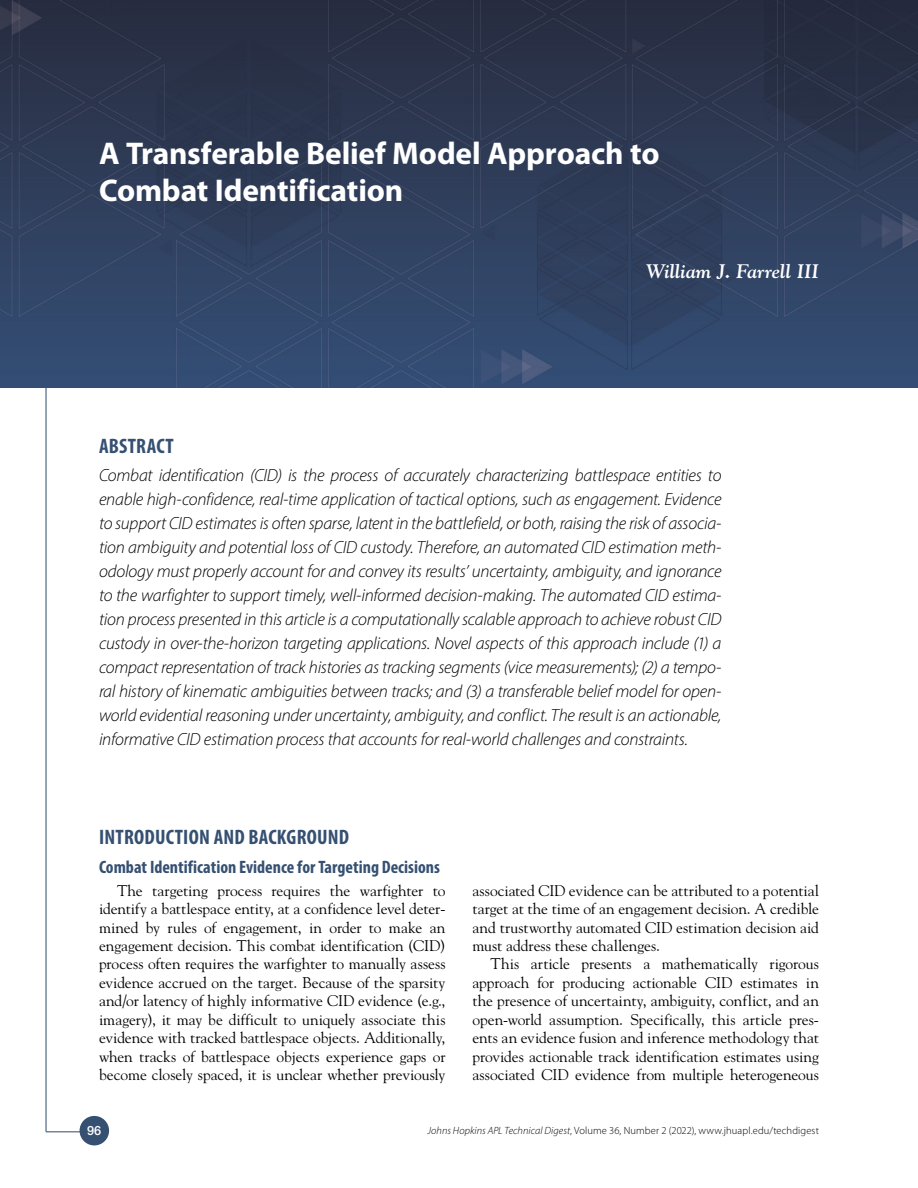
<style>
.page{position:relative;width:918px;height:1188px;background:#fff}
.page>*{position:absolute;margin:0;border:0;box-sizing:border-box;transform-origin:0 0}
.ArticleTitle{font:700 31.5px/37.2px "Myriad Pro";letter-spacing:-.005em;color:#fff}
.t1{font:700 condensed 21px "Myriad Pro";letter-spacing:.01em;color:#365072}
.Authors{font:italic 700 19.5px "Hopkins Goudy";letter-spacing:-.005em;color:#fff}
.H2_AfterH1{font:700 condensed 18px "Myriad Pro";color:#365072}
.Abstract{font:italic 300 17.7px/24px "Myriad Pro";letter-spacing:-.015em;color:#000;text-align:justify}
.Body{font:15.45px/18.5px "Hopkins Goudy";letter-spacing:-.005em;color:#000;text-align:justify}
.t2{font:500 12.75px "Helvetica Neue LT Std";color:#fff}
.t3{font:300 10.5px "Myriad Pro";letter-spacing:.01em;color:#000}
.s1{font-style:italic}
</style>
<div class="page">
<hr style="left:46px;top:51px;width:1px;height:1081px;background:#365072">
<hr style="left:46px;top:1132px;width:36px;height:1px;background:#365072">
<div style="left:80px;top:1116px;width:29px;height:29px;background:#365072;border-radius:50%"></div>
<img style="left:0;top:0;width:918px;height:387px">
<p class="ArticleTitle" style="left:99px;top:134px;width:562px">A Transferable Belief Model Approach to<br>Combat Identification</p>
<p class="Authors" style="left:646px;top:259px;width:174px">William J. Farrell III</p>
<h1 class="t1" style="left:99px;top:433px;width:76px">ABSTRACT</h1>
<p class="Abstract" style="left:99px;top:463px;width:624px">Combat identification (CID) is the process of accurately characterizing battlespace entities to enable high-confidence, real-time application of tactical options, such as engagement. Evidence to support CID estimates is often sparse, latent in the battlefield, or both, raising the risk of associa&shy;tion ambiguity and potential loss of CID custody. Therefore, an automated CID estimation meth&shy;odology must properly account for and convey its results’ uncertainty, ambiguity, and ignorance to the warfighter to support timely, well-informed decision-making. The automated CID estima&shy;tion process presented in this article is a computationally scalable approach to achieve robust CID custody in over-the-horizon targeting applications. Novel aspects of this approach include (1) a compact representation of track histories as tracking segments (vice measurements); (2) a tempo&shy;ral history of kinematic ambiguities between tracks; and (3) a transferable belief model for open&shy;world evidential reasoning under uncertainty, ambiguity, and conflict. The result is an actionable, informative CID estimation process that accounts for real-world challenges and constraints.</p>
<h1 class="t1" style="left:99px;top:824px;width:252px">INTRODUCTION AND BACKGROUND</h1>
<p class="H2_AfterH1" style="left:99px;top:855px;width:342px">Combat Identification Evidence for Targeting Decisions</p>
<p class="Body" style="left:99px;top:881px;width:348px;text-indent:18px">The targeting process requires the warfighter to identify a battlespace entity, at a confidence level deter&shy;mined by rules of engagement, in order to make an engagement decision. This combat identification (CID) process often requires the warfighter to manually assess evidence accrued on the target. Because of the sparsity and/or latency of highly informative CID evidence (e.g., imagery), it may be difficult to uniquely associate this evidence with tracked battlespace objects. Additionally, when tracks of battlespace objects experience gaps or become closely spaced, it is unclear whether previously</p>
<p class="Body" style="left:472px;top:881px;width:348px">associated CID evidence can be attributed to a potential target at the time of an engagement decision. A credible and trustworthy automated CID estimation decision aid must address these challenges.</p>
<p class="Body" style="left:472px;top:955px;width:348px;text-indent:18px">This article presents a mathematically rigorous approach for producing actionable CID estimates in the presence of uncertainty, ambiguity, conflict, and an open-world assumption. Specifically, this article pres&shy;ents an evidence fusion and inference methodology that provides actionable track identification estimates using associated CID evidence from multiple heterogeneous</p>
<p class="t2" style="left:87px;top:1123px;width:16px">96</p>
<p class="t3" style="left:428px;top:1124px;width:393px"><span class="s1">Johns Hopkins APL Technical Digest</span>, Volume 36, Number 2 (2022), www.jhuapl.edu/techdigest</p>
</div>
